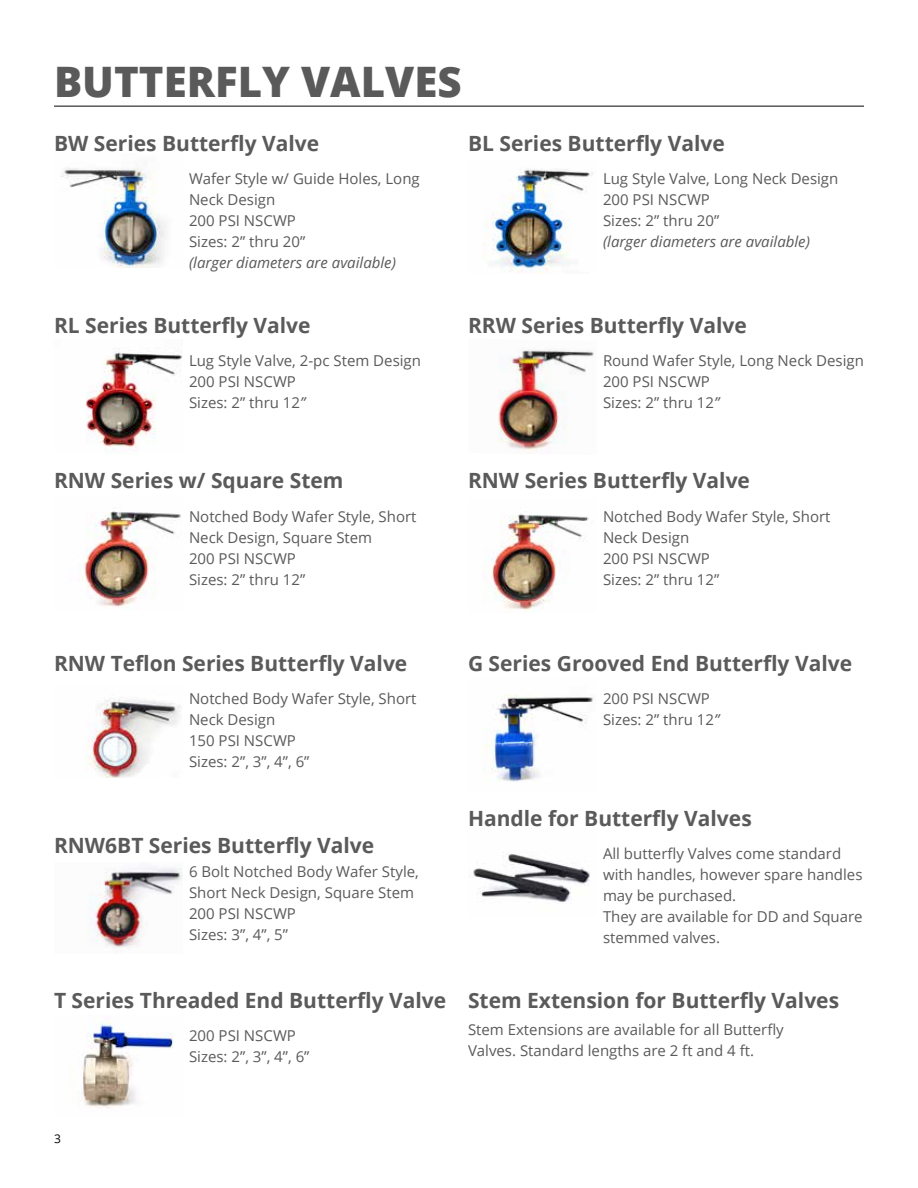
<style>
.page{position:relative;width:918px;height:1188px;background:#fff}
.page>*{position:absolute;margin:0;border:0;box-sizing:border-box;transform-origin:0 0}
.t1{font:800 42px "Open Sans";color:#5a5a5a}
.t2{font:700 21px "Open Sans";color:#5a5a5a}
.t3{font:15px/21px "Open Sans";color:#5a5a5a}
.t4{font:italic 15px "Open Sans";color:#5a5a5a}
.t5{font:12px "Open Sans";color:#000}
.s1{font-style:italic}
</style>
<div class="page">
<img style="left:86px;top:348px;width:96px;height:103px">
<img style="left:498px;top:350px;width:96px;height:104px">
<img style="left:483px;top:694px;width:110px;height:88px">
<img style="left:61px;top:168px;width:104px;height:99px">
<img style="left:483px;top:169px;width:110px;height:104px">
<img style="left:79px;top:511px;width:102px;height:96px">
<img style="left:484px;top:513px;width:105px;height:98px">
<img style="left:79px;top:1021px;width:95px;height:87px">
<img style="left:469px;top:852px;width:121px;height:52px">
<hr style="left:54px;top:105px;width:810px;height:2px;background:#5a5a5a">
<img style="left:86px;top:697px;width:94px;height:80px">
<img style="left:88px;top:867px;width:95px;height:81px">
<h1 class="t1" style="left:54px;top:50px;width:409px">BUTTERFLY VALVES</h1>
<h2 class="t2" style="left:54px;top:129px;width:267px">BW Series Butterfly Valve</h2>
<p class="t3" style="left:189px;top:168px;width:232px">Wafer Style w/ Guide Holes, Long<br>Neck Design<br>200 PSI NSCWP<br>Sizes: 2” thru 20”</p>
<p class="t4" style="left:189px;top:253px;width:208px">(larger diameters are available)</p>
<h2 class="t2" style="left:468px;top:129px;width:258px">BL Series Butterfly Valve</h2>
<p class="t3" style="left:603px;top:168px;width:237px">Lug Style Valve, Long Neck Design<br>200 PSI NSCWP<br>Sizes: 2” thru 20”</p>
<p class="t4" style="left:603px;top:232px;width:208px">(larger diameters are available)</p>
<h2 class="t2" style="left:54px;top:311px;width:258px">RL Series Butterfly Valve</h2>
<p class="t3" style="left:189px;top:350px;width:234px">Lug Style Valve, 2-pc Stem Design<br>200 PSI NSCWP<br>Sizes: 2” thru 12<span class="s1">”</span></p>
<h2 class="t2" style="left:468px;top:311px;width:280px">RRW Series Butterfly Valve</h2>
<p class="t3" style="left:603px;top:350px;width:263px">Round Wafer Style, Long Neck Design<br>200 PSI NSCWP<br>Sizes: 2” thru 12<span class="s1">”</span></p>
<h2 class="t2" style="left:54px;top:466px;width:291px">RNW Series w/ Square Stem</h2>
<p class="t3" style="left:189px;top:505px;width:229px">Notched Body Wafer Style, Short<br>Neck Design, Square Stem<br>200 PSI NSCWP<br>Sizes: 2” thru 12”</p>
<h2 class="t2" style="left:468px;top:466px;width:284px">RNW Series Butterfly Valve</h2>
<p class="t3" style="left:603px;top:505px;width:229px">Notched Body Wafer Style, Short<br>Neck Design<br>200 PSI NSCWP<br>Sizes: 2” thru 12”</p>
<h2 class="t2" style="left:54px;top:648px;width:355px">RNW Teflon Series Butterfly Valve</h2>
<p class="t3" style="left:189px;top:687px;width:229px">Notched Body Wafer Style, Short<br>Neck Design<br>150 PSI NSCWP<br>Sizes: 2”, 3”, 4”, 6”</p>
<h2 class="t2" style="left:54px;top:830px;width:322px">RNW6BT Series Butterfly Valve</h2>
<p class="t3" style="left:189px;top:860px;width:231px">6 Bolt Notched Body Wafer Style,<br>Short Neck Design, Square Stem<br>200 PSI NSCWP<br>Sizes: 3”, 4”, 5”</p>
<h2 class="t2" style="left:468px;top:648px;width:386px">G Series Grooved End Butterfly Valve</h2>
<p class="t3" style="left:603px;top:687px;width:118px">200 PSI NSCWP<br>Sizes: 2” thru 12<span class="s1">”</span></p>
<h2 class="t2" style="left:468px;top:803px;width:285px">Handle for Butterfly Valves</h2>
<p class="t3" style="left:603px;top:843px;width:261px">All butterfly Valves come standard with handles, however spare handles may be purchased.<br>They are available for DD and Square stemmed valves.</p>
<h2 class="t2" style="left:54px;top:985px;width:394px">T Series Threaded End Butterfly Valve</h2>
<p class="t3" style="left:189px;top:1025px;width:122px">200 PSI NSCWP<br>Sizes: 2”, 3”, 4”, 6”</p>
<h2 class="t2" style="left:468px;top:985px;width:373px">Stem Extension for Butterfly Valves</h2>
<p class="t3" style="left:468px;top:1018px;width:317px">Stem Extensions are available for all Butterfly<br>Valves. Standard lengths are 2 ft and 4 ft.</p>
<p class="t5" style="left:54px;top:1131px;width:8px">3</p>
</div>
